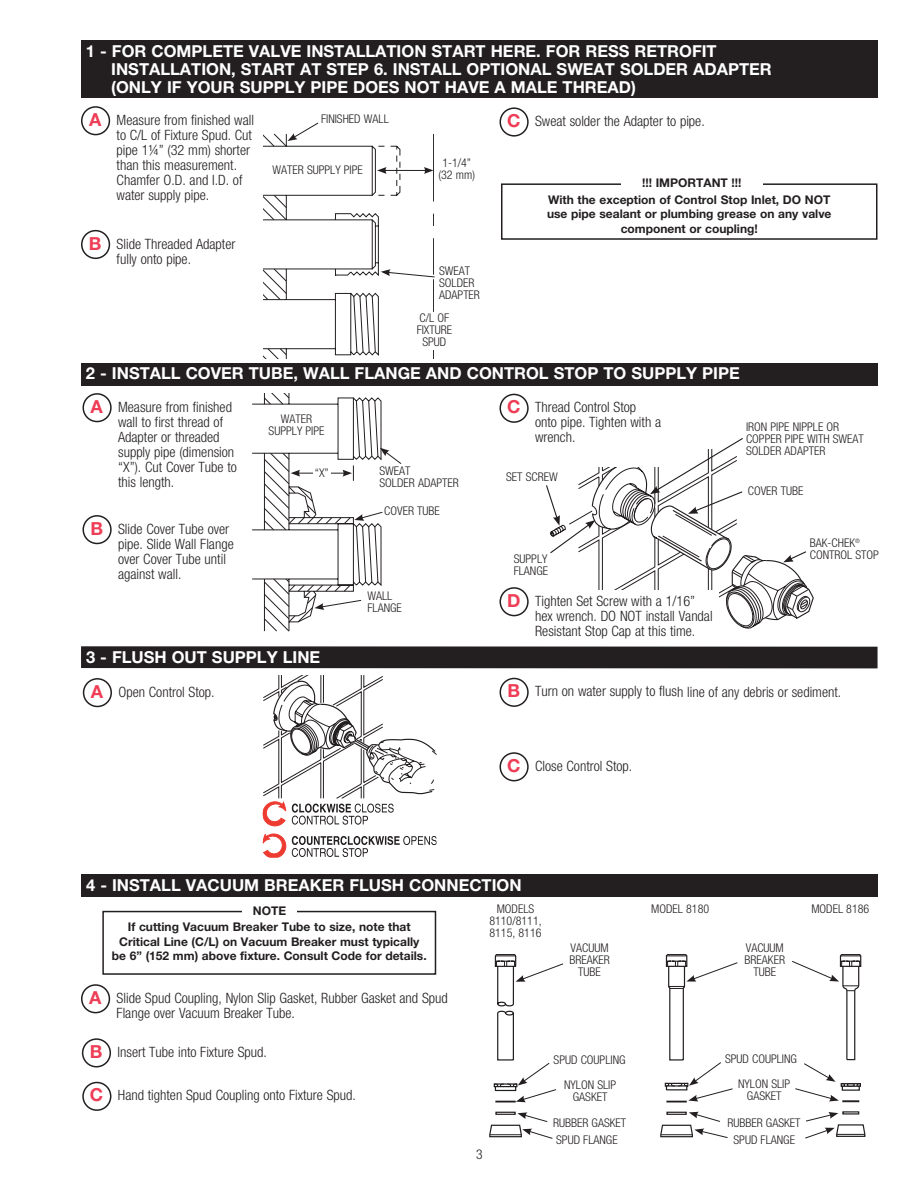
<style>
.page{position:relative;width:918px;height:1188px;background:#fff}
.page>*{position:absolute;margin:0;border:0;box-sizing:border-box;transform-origin:0 0}
.Circle_Step{font:700 18px "Helvetica Neue LT Pro";color:#ee3d56}
.Head_1{font:700 16.5px/18px "Helvetica Neue LT Pro";color:#fff}
.Circle_Step___Text{font:300 condensed 14.25px/15px "Helvetica Neue LT Std";color:#231f20}
.Page_Number{font:300 condensed 13.5px "Helvetica Neue LT Std";color:#231f20}
.Callout_8__left{font:300 condensed 12px/12px "Helvetica Neue LT Std";color:#231f20}
.Callout_8__center{font:300 condensed 12px/12px "Helvetica Neue LT Std";color:#231f20;text-align:center}
.Body_Text_Centered{font:700 12px/14.4px "Helvetica Neue LT Pro";color:#231f20;text-align:center}
.IMPORTANT_Text{font:700 12px/14.4px "Helvetica Neue LT Pro";color:#231f20;text-align:center}
.IMPORTANT_Head{font:700 12px "Helvetica Neue LT Pro";color:#231f20}
</style>
<div class="page">
<div style="left:81px;top:106px;width:29px;height:29px;border:2px solid #231f20;border-radius:50%"></div>
<div style="left:81px;top:230px;width:29px;height:29px;border:2px solid #231f20;border-radius:50%"></div>
<div style="left:500px;top:107px;width:29px;height:30px;border:2px solid #231f20;border-radius:50%"></div>
<div style="left:501px;top:183px;width:377px;height:57px;border:2px solid #231f20"></div>
<div style="left:621px;top:177px;width:142px;height:18px;background:#fff"></div>
<svg style="left:546px;top:438px;width:268px;height:191px"></svg>
<div style="left:83px;top:393px;width:29px;height:29px;border:2px solid #231f20;border-radius:50%"></div>
<div style="left:83px;top:515px;width:29px;height:29px;border:2px solid #231f20;border-radius:50%"></div>
<div style="left:500px;top:402px;width:171px;height:65px;background:#fff"></div>
<div style="left:500px;top:394px;width:29px;height:29px;border:2px solid #231f20;border-radius:50%"></div>
<div style="left:532px;top:591px;width:186px;height:7px;background:#fff"></div>
<div style="left:500px;top:596px;width:219px;height:50px;background:#fff"></div>
<div style="left:500px;top:587px;width:29px;height:29px;border:2px solid #231f20;border-radius:50%"></div>
<div style="left:81px;top:40px;width:797px;height:58px;background:#231f20"></div>
<div style="left:81px;top:363px;width:797px;height:23px;background:#231f20"></div>
<div style="left:81px;top:646px;width:797px;height:22px;background:#231f20"></div>
<div style="left:83px;top:678px;width:29px;height:29px;border:2px solid #231f20;border-radius:50%"></div>
<div style="left:499px;top:752px;width:30px;height:29px;border:2px solid #231f20;border-radius:50%"></div>
<div style="left:500px;top:678px;width:29px;height:29px;border:2px solid #231f20;border-radius:50%"></div>
<svg style="left:263px;top:834px;width:23px;height:24px"></svg>
<svg style="left:263px;top:675px;width:174px;height:151px"></svg>
<svg style="left:292px;top:836px;width:145px;height:21px"></svg>
<svg style="left:263px;top:122px;width:172px;height:237px"></svg>
<svg style="left:252px;top:393px;width:150px;height:238px"></svg>
<div style="left:313px;top:469px;width:18px;height:12px;background:#fff"></div>
<svg style="left:489px;top:954px;width:376px;height:183px"></svg>
<div style="left:81px;top:984px;width:29px;height:29px;border:2px solid #231f20;border-radius:50%"></div>
<div style="left:82px;top:1038px;width:29px;height:30px;border:2px solid #231f20;border-radius:50%"></div>
<div style="left:82px;top:1082px;width:29px;height:29px;border:2px solid #231f20;border-radius:50%"></div>
<svg style="left:794px;top:1088px;width:45px;height:13px"></svg>
<svg style="left:689px;top:1112px;width:32px;height:10px"></svg>
<svg style="left:805px;top:1112px;width:33px;height:10px"></svg>
<svg style="left:517px;top:1112px;width:31px;height:11px"></svg>
<svg style="left:516px;top:1062px;width:41px;height:40px"></svg>
<svg style="left:694px;top:1129px;width:34px;height:9px"></svg>
<svg style="left:522px;top:1129px;width:31px;height:10px"></svg>
<svg style="left:516px;top:963px;width:48px;height:19px"></svg>
<svg style="left:686px;top:962px;width:52px;height:20px"></svg>
<svg style="left:791px;top:960px;width:48px;height:22px"></svg>
<svg style="left:804px;top:1128px;width:31px;height:11px"></svg>
<svg style="left:688px;top:1062px;width:45px;height:39px"></svg>
<svg style="left:803px;top:1063px;width:33px;height:19px"></svg>
<div style="left:102px;top:911px;width:334px;height:64px;border:2px solid #231f20"></div>
<div style="left:242px;top:904px;width:55px;height:18px;background:#fff"></div>
<div style="left:81px;top:874px;width:797px;height:22px;background:#231f20"></div>
<p class="Head_1" style="left:111px;top:42px;width:662px;text-indent:-25px">1 - FOR COMPLETE VALVE INSTALLATION START HERE. FOR RESS RETROFIT<br>INSTALLATION, START AT STEP 6. INSTALL OPTIONAL SWEAT SOLDER ADAPTER (ONLY IF YOUR SUPPLY PIPE DOES NOT HAVE A MALE THREAD)</p>
<p class="Circle_Step" style="left:89px;top:108px;width:14px">A</p>
<p class="Circle_Step___Text" style="left:117px;top:112px;width:139px">Measure from finished wall to C/L of Fixture Spud. Cut pipe 1¼” (32 mm) shorter than this measurement.<br>Chamfer O.D. and I.D. of water supply pipe.</p>
<p class="Circle_Step" style="left:89px;top:232px;width:14px">B</p>
<p class="Circle_Step___Text" style="left:117px;top:236px;width:120px">Slide Threaded Adapter fully onto pipe.</p>
<p class="Callout_8__left" style="left:321px;top:113px;width:69px">FINISHED WALL</p>
<p class="Callout_8__left" style="left:273px;top:164px;width:92px">WATER SUPPLY PIPE</p>
<p class="Callout_8__center" style="left:439px;top:157px;width:38px">1-1/4” (32 mm)</p>
<p class="Callout_8__left" style="left:439px;top:265px;width:42px">SWEAT<br>SOLDER<br>ADAPTER</p>
<p class="Callout_8__center" style="left:417px;top:311px;width:37px">C/L OF<br>FIXTURE<br>SPUD</p>
<p class="Circle_Step" style="left:507px;top:109px;width:15px">C</p>
<p class="Circle_Step___Text" style="left:535px;top:113px;width:171px">Sweat solder the Adapter to pipe.</p>
<p class="IMPORTANT_Head" style="left:642px;top:175px;width:101px">!!! IMPORTANT !!!</p>
<p class="IMPORTANT_Text" style="left:547px;top:192px;width:286px">With the exception of Control Stop Inlet, DO NOT use pipe sealant or plumbing grease on any valve component or coupling!</p>
<p class="Head_1" style="left:86px;top:364px;width:655px">2 - INSTALL COVER TUBE, WALL FLANGE AND CONTROL STOP TO SUPPLY PIPE</p>
<p class="Circle_Step" style="left:91px;top:395px;width:14px">A</p>
<p class="Circle_Step___Text" style="left:118px;top:399px;width:120px">Measure from finished wall to first thread of<br>Adapter or threaded supply pipe (dimension “X”). Cut Cover Tube to this length.</p>
<p class="Circle_Step" style="left:90px;top:517px;width:14px">B</p>
<p class="Circle_Step___Text" style="left:118px;top:521px;width:117px">Slide Cover Tube over pipe. Slide Wall Flange over Cover Tube until against wall.</p>
<p class="Callout_8__center" style="left:269px;top:412px;width:57px">WATER<br>SUPPLY PIPE</p>
<p class="Callout_8__center" style="left:315px;top:467px;width:15px">“X”</p>
<p class="Head_1" style="left:86px;top:648px;width:236px">3 - FLUSH OUT SUPPLY LINE</p>
<p class="Circle_Step" style="left:91px;top:680px;width:14px">A</p>
<p class="Circle_Step___Text" style="left:118px;top:684px;width:98px">Open Control Stop.</p>
<p class="Callout_8__left" style="left:380px;top:465px;width:81px">SWEAT<br>SOLDER ADAPTER</p>
<p class="Callout_8__left" style="left:384px;top:504px;width:57px">COVER TUBE</p>
<p class="Callout_8__left" style="left:367px;top:590px;width:36px">WALL<br>FLANGE</p>
<p class="Circle_Step" style="left:507px;top:396px;width:15px">C</p>
<p class="Circle_Step___Text" style="left:535px;top:400px;width:128px">Thread Control Stop onto pipe. Tighten with a wrench.</p>
<p class="Callout_8__left" style="left:506px;top:471px;width:53px">SET SCREW</p>
<p class="Callout_8__left" style="left:514px;top:552px;width:36px">SUPPLY<br>FLANGE</p>
<p class="Circle_Step" style="left:507px;top:589px;width:15px">D</p>
<p class="Circle_Step___Text" style="left:535px;top:593px;width:179px">Tighten Set Screw with a 1/16” hex wrench. DO NOT install Vandal<br>Resistant Stop Cap at this time.</p>
<p class="Callout_8__left" style="left:746px;top:420px;width:119px">IRON PIPE NIPPLE OR<br>COPPER PIPE WITH SWEAT<br>SOLDER ADAPTER</p>
<p class="Callout_8__left" style="left:748px;top:484px;width:57px">COVER TUBE</p>
<p class="Callout_8__left" style="left:810px;top:537px;width:71px">BAK-CHEK<sup>®<br></sup>CONTROL STOP</p>
<p class="Circle_Step" style="left:507px;top:680px;width:14px">B</p>
<p class="Circle_Step___Text" style="left:535px;top:684px;width:308px">Turn on water supply to flush line of any debris or sediment.</p>
<p class="Circle_Step" style="left:507px;top:754px;width:15px">C</p>
<p class="Circle_Step___Text" style="left:535px;top:758px;width:99px">Close Control Stop.</p>
<p class="Head_1" style="left:86px;top:876px;width:437px">4 - INSTALL VACUUM BREAKER FLUSH CONNECTION</p>
<p class="IMPORTANT_Head" style="left:253px;top:903px;width:35px">NOTE</p>
<p class="Body_Text_Centered" style="left:112px;top:920px;width:316px">If cutting Vacuum Breaker Tube to size, note that<br>Critical Line (C/L) on Vacuum Breaker must typically be 6” (152 mm) above fixture. Consult Code for details.</p>
<p class="Circle_Step" style="left:89px;top:986px;width:14px">A</p>
<p class="Circle_Step___Text" style="left:117px;top:990px;width:333px">Slide Spud Coupling, Nylon Slip Gasket, Rubber Gasket and Spud<br>Flange over Vacuum Breaker Tube.</p>
<p class="Circle_Step" style="left:90px;top:1040px;width:14px">B</p>
<p class="Circle_Step___Text" style="left:118px;top:1044px;width:151px">Insert Tube into Fixture Spud.</p>
<p class="Circle_Step" style="left:90px;top:1084px;width:15px">C</p>
<p class="Circle_Step___Text" style="left:118px;top:1088px;width:239px">Hand tighten Spud Coupling onto Fixture Spud.</p>
<p class="Callout_8__center" style="left:489px;top:903px;width:54px">MODELS<br>8110/8111,<br>8115, 8116</p>
<p class="Callout_8__center" style="left:651px;top:902px;width:59px">MODEL 8180</p>
<p class="Callout_8__center" style="left:811px;top:902px;width:59px">MODEL 8186</p>
<p class="Page_Number" style="left:476px;top:1146px;width:8px">3</p>
<p class="Callout_8__center" style="left:569px;top:941px;width:42px">VACUUM<br>BREAKER<br>TUBE</p>
<p class="Callout_8__left" style="left:554px;top:1054px;width:73px">SPUD COUPLING</p>
<p class="Callout_8__center" style="left:564px;top:1079px;width:54px">NYLON SLIP<br>GASKET</p>
<p class="Callout_8__center" style="left:553px;top:1116px;width:75px">RUBBER GASKET</p>
<p class="Callout_8__left" style="left:556px;top:1133px;width:63px">SPUD FLANGE</p>
<p class="Callout_8__center" style="left:745px;top:942px;width:42px">VACUUM<br>BREAKER<br>TUBE</p>
<p class="Callout_8__left" style="left:725px;top:1053px;width:73px">SPUD COUPLING</p>
<p class="Callout_8__center" style="left:738px;top:1078px;width:54px">NYLON SLIP<br>GASKET</p>
<p class="Callout_8__center" style="left:727px;top:1116px;width:75px">RUBBER GASKET</p>
<p class="Callout_8__left" style="left:734px;top:1134px;width:63px">SPUD FLANGE</p>
</div>
